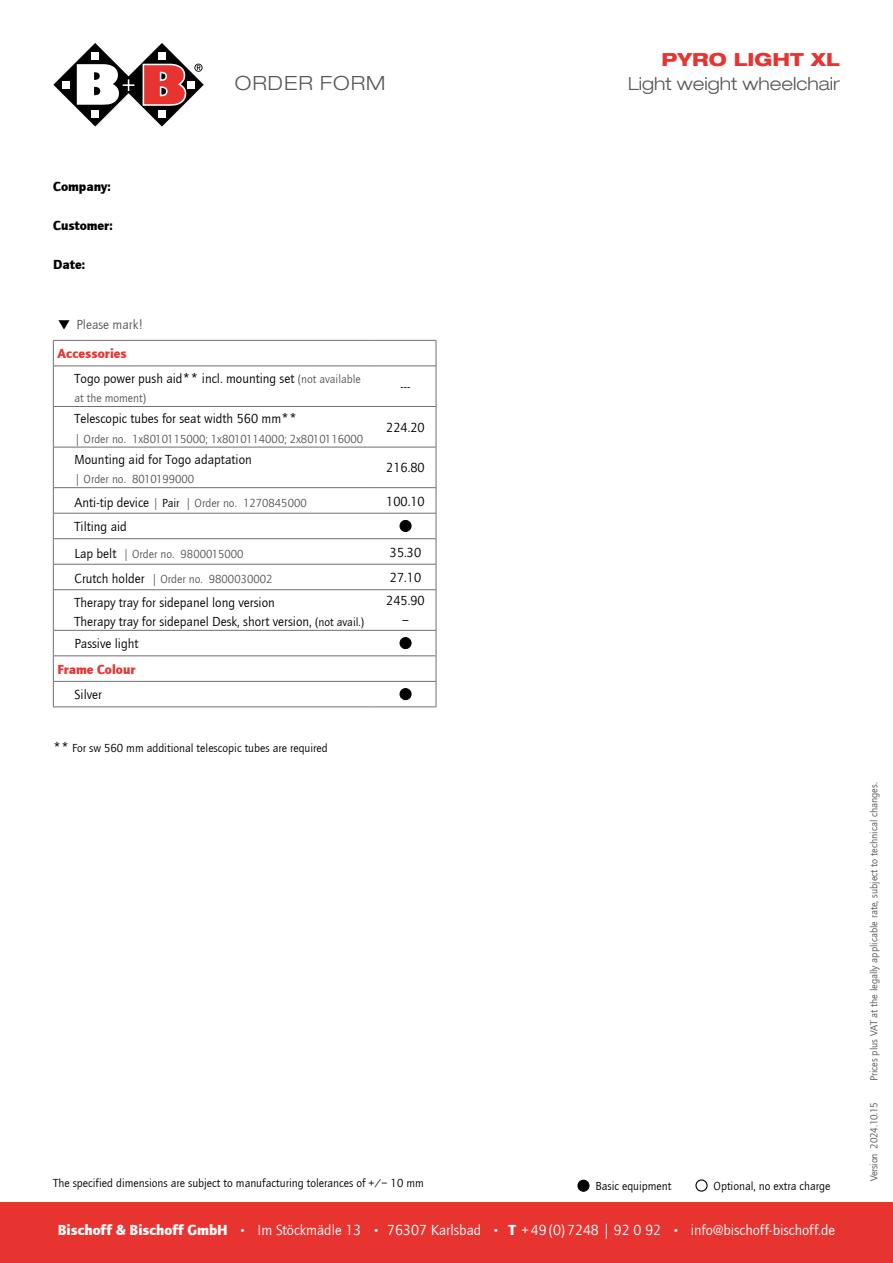
<style>
.page{position:relative;width:893px;height:1263px;background:#fff}
.page>*{position:absolute;margin:0;border:0;box-sizing:border-box;transform-origin:0 0}
.t1{font:300 19.5px "Helve Neu Lig Ext";letter-spacing:.05em;color:#575756}
.t2{font:300 18px "Helve Neu Lig Ext";color:#575756}
.t3{font:800 18px "Helve Neu Hea Ext";color:#e73431}
.t4{font:15px "Quay Sans";color:#fff}
.t5{font:13.5px/19.5px "Quay Sans";color:#000}
.t6{font:900 13.5px "Quay Sans";color:#000}
.t7{font:13.5px "Quay Sans";color:#575756}
.t8{font:900 13.5px "Quay Sans";color:#e73431}
.t9{font:12px "Quay Sans";color:#575756}
.t10{font:12px "Quay Sans";color:#000}
.t11{font:10.5px "Quay Sans";color:#575756}
.t12{font:10.5px "Quay Sans";letter-spacing:-.02em;color:#575756}
.s1{font-weight:900;color:#e73431}
.s2{font-size:15px}
.s3{font-size:12px;color:#575756}
.s4{font-size:13.5px;color:#000}
.s5{color:#000}
.s6{font-size:12px}
.s7{font-weight:900}
.s8{font-size:10.5px}
</style>
<div class="page">
<svg style="left:53px;top:43px;width:151px;height:84px"></svg>
<svg style="left:58px;top:320px;width:12px;height:10px"></svg>
<div style="left:0;top:1202px;width:893px;height:61px;background:#e73431"></div>
<div style="left:578px;top:1180px;width:11px;height:11px;background:#000;border-radius:50%"></div>
<div style="left:578px;top:1180px;width:11px;height:11px;border:1px solid #000;border-radius:50%"></div>
<div style="left:695px;top:1179px;width:13px;height:12px;border:1px solid #000;border-radius:50%"></div>
<hr style="left:53px;top:340px;width:322px;height:1px;background:#706f6f">
<svg style="left:53px;top:341px;width:1px;height:25px"></svg>
<hr style="left:375px;top:340px;width:61px;height:1px;background:#706f6f">
<svg style="left:436px;top:341px;width:1px;height:25px"></svg>
<hr style="left:53px;top:366px;width:322px;height:1px;background:#706f6f">
<hr style="left:53px;top:366px;width:1px;height:40px;background:#706f6f">
<hr style="left:375px;top:366px;width:61px;height:1px;background:#706f6f">
<hr style="left:436px;top:366px;width:1px;height:40px;background:#706f6f">
<hr style="left:53px;top:406px;width:322px;height:1px;background:#706f6f">
<hr style="left:53px;top:407px;width:1px;height:40px;background:#706f6f">
<hr style="left:375px;top:406px;width:61px;height:1px;background:#706f6f">
<hr style="left:436px;top:407px;width:1px;height:40px;background:#706f6f">
<hr style="left:53px;top:447px;width:322px;height:1px;background:#706f6f">
<hr style="left:53px;top:447px;width:1px;height:40px;background:#706f6f">
<hr style="left:375px;top:447px;width:61px;height:1px;background:#706f6f">
<hr style="left:436px;top:447px;width:1px;height:40px;background:#706f6f">
<hr style="left:53px;top:487px;width:322px;height:1px;background:#706f6f">
<hr style="left:375px;top:487px;width:61px;height:1px;background:#706f6f">
<hr style="left:53px;top:513px;width:322px;height:1px;background:#706f6f">
<hr style="left:375px;top:513px;width:61px;height:1px;background:#706f6f">
<hr style="left:53px;top:538px;width:322px;height:1px;background:#706f6f">
<hr style="left:375px;top:538px;width:61px;height:1px;background:#706f6f">
<hr style="left:53px;top:564px;width:322px;height:1px;background:#706f6f">
<svg style="left:53px;top:488px;width:1px;height:101px"></svg>
<hr style="left:375px;top:564px;width:61px;height:1px;background:#706f6f">
<svg style="left:436px;top:488px;width:1px;height:101px"></svg>
<hr style="left:53px;top:589px;width:322px;height:1px;background:#706f6f">
<hr style="left:53px;top:590px;width:1px;height:40px;background:#706f6f">
<hr style="left:375px;top:589px;width:61px;height:1px;background:#706f6f">
<hr style="left:436px;top:590px;width:1px;height:40px;background:#706f6f">
<hr style="left:53px;top:630px;width:322px;height:1px;background:#706f6f">
<hr style="left:375px;top:630px;width:61px;height:1px;background:#706f6f">
<hr style="left:53px;top:656px;width:322px;height:1px;background:#706f6f">
<hr style="left:375px;top:656px;width:61px;height:1px;background:#706f6f">
<hr style="left:53px;top:681px;width:322px;height:1px;background:#706f6f">
<svg style="left:53px;top:630px;width:1px;height:77px"></svg>
<hr style="left:375px;top:681px;width:61px;height:1px;background:#706f6f">
<svg style="left:436px;top:630px;width:1px;height:77px"></svg>
<hr style="left:53px;top:707px;width:322px;height:1px;background:#706f6f">
<hr style="left:375px;top:707px;width:61px;height:1px;background:#706f6f">
<div style="left:400px;top:520px;width:11px;height:11px;background:#000;border-radius:50%"></div>
<div style="left:400px;top:520px;width:11px;height:12px;border:1px solid #000;border-radius:50%"></div>
<div style="left:400px;top:637px;width:11px;height:12px;background:#000;border-radius:50%"></div>
<div style="left:400px;top:637px;width:11px;height:12px;border:1px solid #000;border-radius:50%"></div>
<div style="left:400px;top:689px;width:11px;height:11px;background:#000;border-radius:50%"></div>
<div style="left:400px;top:688px;width:11px;height:12px;border:1px solid #000;border-radius:50%"></div>
<h1 class="t1" style="left:235px;top:71px;width:152px">ORDER FORM</h1>
<h2 class="t3" style="left:661px;top:48px;width:180px">PYRO LIGHT XL</h2>
<h2 class="t2" style="left:628px;top:73px;width:213px">Light weight wheelchair</h2>
<p class="t6" style="left:53px;top:178px;width:59px">Company:</p>
<p class="t6" style="left:53px;top:217px;width:61px">Customer:</p>
<p class="t6" style="left:53px;top:256px;width:33px">Date:</p>
<p class="t7" style="left:77px;top:317px;width:68px">Please mark!</p>
<p class="t5" style="left:75px;top:342px;width:288px;line-height:24.6px;text-indent:-17px"><span class="s1">Accessories<br></span>Togo power push aid<span class="s2">**</span> incl. mounting set <span class="s3">(not available</span></p>
<p class="t9" style="left:75px;top:392px;width:73px">at the moment)</p>
<p class="t5" style="left:75px;top:409px;width:224px">Telescopic tubes for seat width 560 mm<span class="s2">**</span></p>
<p class="t9" style="left:75px;top:432px;width:290px">| Order no. 1x8010115000; 1x8010114000; 2x8010116000</p>
<p class="t5" style="left:75px;top:450px;width:179px">Mounting aid for Togo adaptation</p>
<p class="t9" style="left:75px;top:473px;width:121px">| Order no. 8010199000</p>
<p class="t5" style="left:400px;top:377px;width:12px">---</p>
<p class="t5" style="left:386px;top:418px;width:40px">224.20</p>
<p class="t5" style="left:386px;top:458px;width:40px">216.80</p>
<p class="t9" style="left:75px;top:496px;width:234px"><span class="s4">Anti-tip device</span> | <span class="s5">Pair</span> | Order no. 1270845000</p>
<p class="t5" style="left:386px;top:491px;width:40px">100.10</p>
<p class="t5" style="left:75px;top:517px;width:54px">Tilting aid</p>
<p class="t9" style="left:75px;top:547px;width:170px"><span class="s4">Lap belt</span> | Order no. 9800015000</p>
<p class="t5" style="left:390px;top:542px;width:33px">35.30</p>
<p class="t9" style="left:75px;top:573px;width:199px"><span class="s4">Crutch holder</span> | Order no. 9800030002</p>
<p class="t5" style="left:390px;top:568px;width:33px">27.10</p>
<p class="t5" style="left:75px;top:593px;width:291px">Therapy tray for sidepanel long version<br>Therapy tray for sidepanel Desk, short version, <span class="s6">(not avail.)</span></p>
<p class="t5" style="left:386px;top:591px;width:40px;text-align:center">245.90 –</p>
<p class="t5" style="left:75px;top:634px;width:65px">Passive light</p>
<p class="t8" style="left:58px;top:661px;width:80px">Frame Colour</p>
<p class="t5" style="left:75px;top:685px;width:29px">Silver</p>
<p class="t10" style="left:53px;top:741px;width:276px"><span class="s2">**</span> For sw 560 mm additional telescopic tubes are required</p>
<p class="t10" style="left:53px;top:1176px;width:372px">The specified dimensions are subject to manufacturing tolerances of +/– 10 mm</p>
<p class="t10" style="left:595px;top:1179px;width:78px">Basic equipment</p>
<p class="t10" style="left:714px;top:1179px;width:118px">Optional, no extra charge</p>
<p class="t4" style="left:58px;top:1222px;width:779px"><span class="s7">Bischoff &amp; Bischoff GmbH</span> <span class="s8">•</span> Im Stöckmädle 13 <span class="s8">•</span> 76307 Karlsbad <span class="s8">•</span> <span class="s7">T</span> +49(0)7248 | 92 0 92 <span class="s8">•</span> info@bischoff-bischoff.de</p>
<p class="t11" style="left:868px;top:1081px;width:300px;rotate:-90deg">Prices plus VAT at the legally applicable rate, subject to technical changes.</p>
<p class="t12" style="left:868px;top:1181px;width:81px;rotate:-90deg">Version 2024.10.15</p>
</div>
